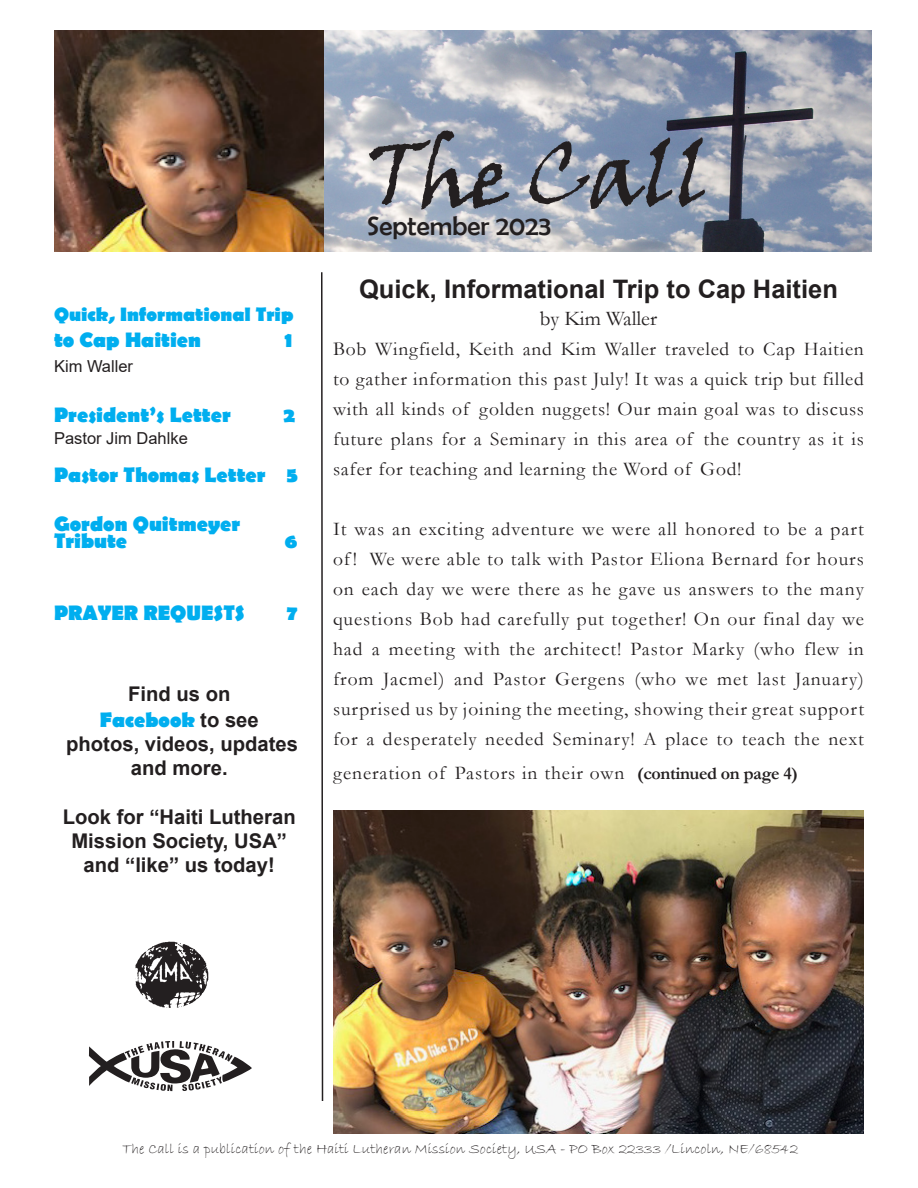
<style>
.page{position:relative;width:918px;height:1188px;background:#fff}
.page>*{position:absolute;margin:0;border:0;box-sizing:border-box;transform-origin:0 0}
.t1{font:90px "Viner Hand ITC";letter-spacing:-.03em;color:#231f20}
.t2{font:27px "Berlin Sans FB";color:#231f20}
.t3{font:700 25.5px "Arial";color:#231f20}
.t4{font:700 21px "Berlin Sans FB";color:#00aeef}
.t5{font:21px "Garamond";color:#231f20}
.t6{font:700 20.25px/24.3px "Arial";color:#231f20;text-align:center}
.t7{font:19.5px/30px "Garamond";letter-spacing:.05em;color:#231f20;text-align:justify}
.t8{font:700 19.5px "Berlin Sans FB";color:#00aeef}
.t9{font:16.5px "Arial";color:#231f20}
.t10{font:15px "Bradley Hand ITC";color:#231f20}
.s1{font-family:"Arial";font-size:20.25px;color:#231f20}
.s2{font-weight:700;font-size:18px}
</style>
<div class="page">
<svg style="left:321px;top:272px;width:3px;height:829px"></svg>
<img style="left:323px;top:30px;width:549px;height:222px">
<svg style="left:89px;top:1041px;width:163px;height:50px"></svg>
<img style="left:135px;top:941px;width:74px;height:67px">
<img style="left:55px;top:30px;width:268px;height:222px">
<img style="left:333px;top:810px;width:531px;height:324px">
<p class="t8" style="left:54px;top:304px;width:241px">Quick, Informational Trip</p>
<p class="t4" style="left:54px;top:328px;width:149px">to Cap Haitien</p>
<p class="t4" style="left:285px;top:328px;width:10px">1</p>
<p class="t9" style="left:54px;top:355px;width:81px">Kim Waller</p>
<p class="t4" style="left:54px;top:403px;width:178px">President’s Letter</p>
<p class="t4" style="left:283px;top:403px;width:13px">2</p>
<p class="t9" style="left:54px;top:427px;width:135px">Pastor Jim Dahlke</p>
<p class="t4" style="left:54px;top:463px;width:246px">Pastor Thomas Letter 5</p>
<p class="t4" style="left:54px;top:512px;width:188px">Gordon Quitmeyer</p>
<p class="t4" style="left:54px;top:529px;width:75px">Tribute</p>
<p class="t4" style="left:285px;top:529px;width:14px">6</p>
<p class="t4" style="left:54px;top:601px;width:192px">PRAYER REQUESTS</p>
<p class="t4" style="left:287px;top:601px;width:12px">7</p>
<p class="t6" style="left:128px;top:682px;width:104px">Find us on</p>
<p class="t4" style="left:100px;top:708px;width:161px">Facebook <span class="s1">to see</span></p>
<p class="t6" style="left:66px;top:732px;width:233px">photos, videos, updates and more.</p>
<p class="t6" style="left:63px;top:805px;width:234px">Look for “Haiti Lutheran</p>
<p class="t6" style="left:71px;top:829px;width:217px">Mission Society, USA” and “like” us today!</p>
<p class="t1" style="left:367px;top:119px;width:345px">The Call</p>
<p class="t2" style="left:367px;top:211px;width:186px">September 2023</p>
<p class="t3" style="left:359px;top:271px;width:480px">Quick, Informational Trip to Cap Haitien</p>
<p class="t5" style="left:540px;top:304px;width:119px">by Kim Waller</p>
<p class="t7" style="left:333px;top:333px;width:533px">Bob Wingfield, Keith and Kim Waller traveled to Cap Haitien to gather information this past July! It was a quick trip but filled with all kinds of golden nuggets! Our main goal was to discuss future plans for a Seminary in this area of the country as it is safer for teaching and learning the Word of God!</p>
<p class="t7" style="left:333px;top:513px;width:533px">It was an exciting adventure we were all honored to be a part of! We were able to talk with Pastor Eliona Bernard for hours on each day we were there as he gave us answers to the many questions Bob had carefully put together! On our final day we had a meeting with the architect! Pastor Marky (who flew in from Jacmel) and Pastor Gergens (who we met last January) surprised us by joining the meeting, showing their great support for a desperately needed Seminary! A place to teach the next</p>
<p class="t7" style="left:333px;top:757px;width:466px">generation of Pastors in their own <span class="s2">(continued on page 4)</span></p>
<p class="t10" style="left:123px;top:1140px;width:677px">The Call is a publication of the Haiti Lutheran Mission Society, USA - PO Box 22333 /Lincoln, NE/68542</p>
</div>
